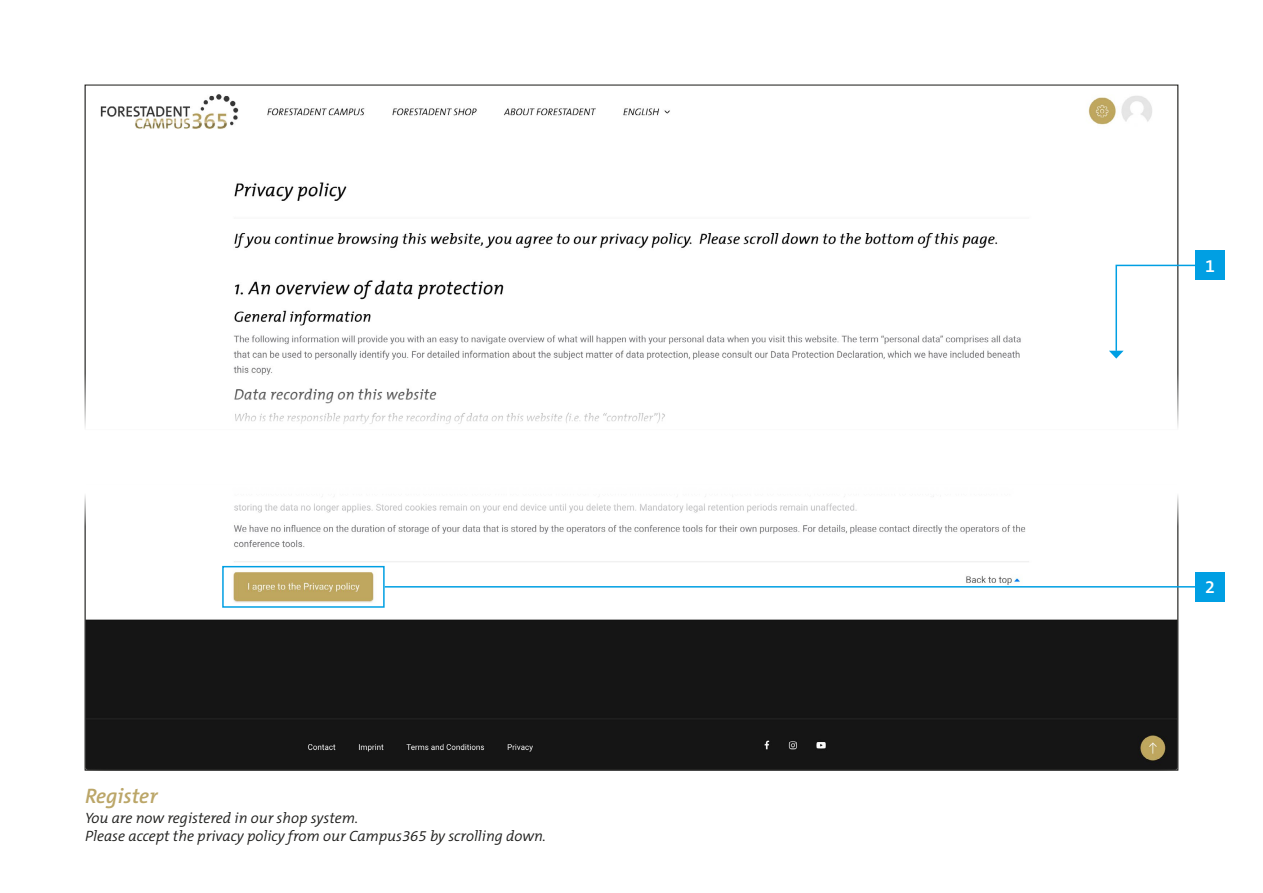
<style>
.page{position:relative;width:1263px;height:893px;background:#fff}
.page>*{position:absolute;margin:0;border:0;box-sizing:border-box;transform-origin:0 0}
.t1{font:italic 600 21px "The Mix C5";color:#bba668}
.t2{font:600 18px "The Mix C5";color:#fff}
.t3{font:italic 300 15px/18px "The Mix C5";color:#1d1d1b}
</style>
<div class="page">
<img style="left:87px;top:496px;width:1089px;height:272px">
<img style="left:100px;top:94px;width:1052px;height:330px">
<svg style="left:1109px;top:264px;width:87px;height:95px"></svg>
<hr style="left:385px;top:586px;width:811px;height:2px;background:#009fe3">
<div style="left:1196px;top:251px;width:29px;height:29px;background:#009fe3"></div>
<div style="left:1196px;top:572px;width:29px;height:29px;background:#009fe3"></div>
<div style="left:222px;top:566px;width:163px;height:42px;border:2px solid #009fe3"></div>
<h1 class="t1" style="left:85px;top:782px;width:74px">Register</h1>
<p class="t3" style="left:85px;top:809px;width:463px">You are now registered in our shop system.<br>Please accept the privacy policy from our Campus365 by scrolling down.</p>
<p class="t2" style="left:1205px;top:254px;width:11px">1</p>
<p class="t2" style="left:1205px;top:576px;width:11px">2</p>
</div>
